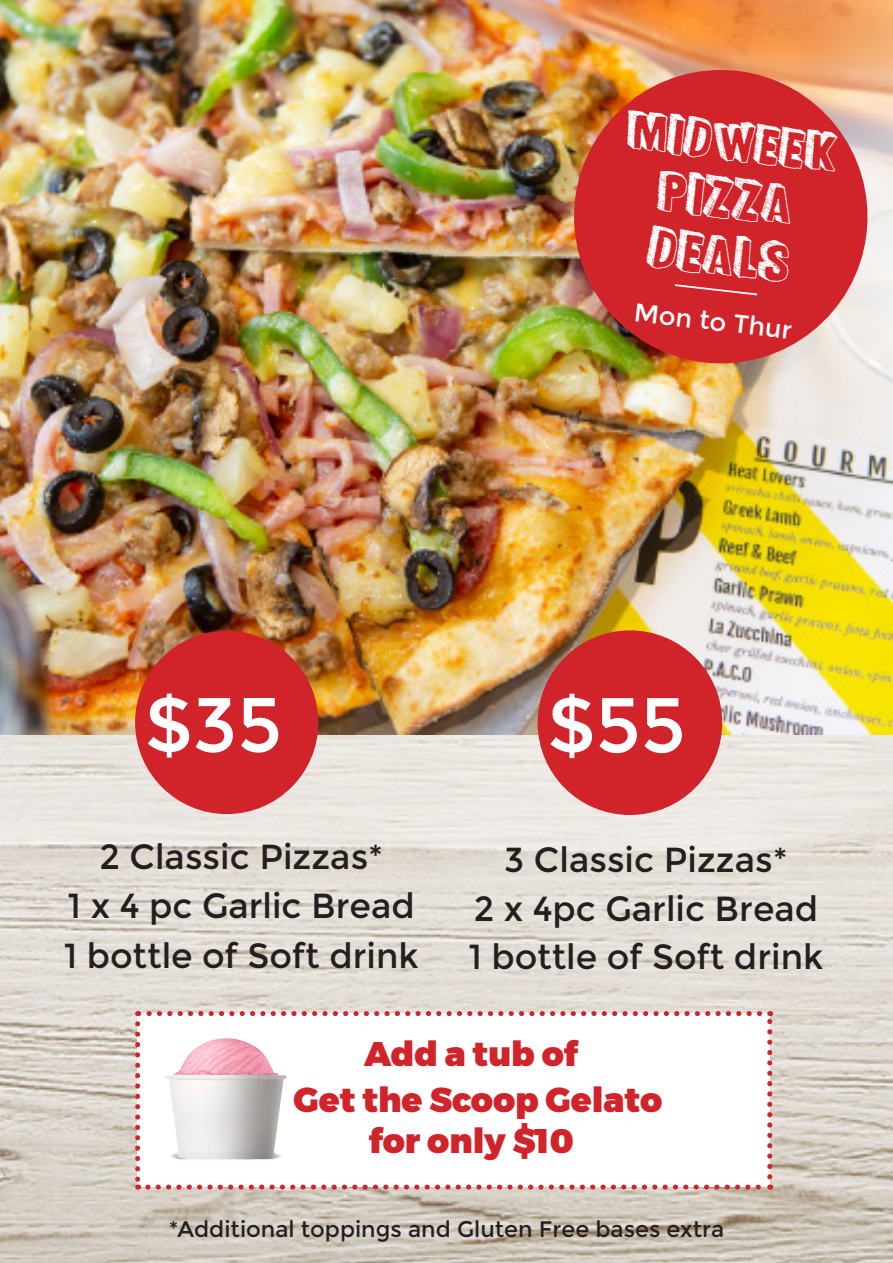
<style>
.page{position:relative;width:893px;height:1263px;background:#fff}
.page>*{position:absolute;margin:0;border:0;box-sizing:border-box;transform-origin:0 0}
.t1{font:77.7px "Montserrat";color:#fff}
.t2{font:77.1px "Montserrat";color:#fff}
.t3{font:40.65px "Fun Sized";color:#fff}
.t4{font:38.85px "Fun Sized";color:#fff}
.t5{font:34.8px "Montserrat";color:#231f20}
.t6{font:900 34.2px "Montserrat";color:#d1232a}
.t7{font:25.65px "Montserrat";color:#fff}
.t8{font:22.5px "Montserrat";color:#231f20}
</style>
<div class="page">
<img style="left:0;top:735px;width:893px;height:528px">
<img style="left:0;top:0;width:893px;height:735px">
<img style="left:566px;top:62px;width:310px;height:310px">
<svg style="left:673px;top:283px;width:86px;height:13px"></svg>
<div style="left:135px;top:631px;width:183px;height:183px;background:#d1232a;border-radius:50%"></div>
<div style="left:538px;top:630px;width:184px;height:185px;background:#d1232a;border-radius:50%"></div>
<div style="left:138px;top:1013px;width:632px;height:174px;background:#fff"></div>
<svg style="left:135px;top:1024px;width:5px;height:165px"></svg>
<svg style="left:148px;top:1184px;width:623px;height:5px"></svg>
<svg style="left:767px;top:1011px;width:5px;height:166px"></svg>
<svg style="left:138px;top:1011px;width:622px;height:5px"></svg>
<img style="left:170px;top:1038px;width:112px;height:121px">
<p class="t4" style="left:629px;top:104px;width:214px;rotate:7deg">MIDWEEK</p>
<p class="t3" style="left:661px;top:164px;width:137px;rotate:7deg">PIZZA</p>
<p class="t3" style="left:651px;top:221px;width:144px;rotate:7deg">DEALS</p>
<p class="t7" style="left:636px;top:297px;width:160px;rotate:7deg">Mon to Thur</p>
<p class="t2" style="left:145px;top:680px;width:139px">$35</p>
<p class="t1" style="left:547px;top:680px;width:140px">$55</p>
<p class="t5" style="left:100px;top:837px;width:285px">2 Classic Pizzas*</p>
<p class="t5" style="left:68px;top:886px;width:348px">1 x 4 pc Garlic Bread</p>
<p class="t5" style="left:64px;top:935px;width:356px">1 bottle of Soft drink</p>
<p class="t5" style="left:504px;top:839px;width:285px">3 Classic Pizzas*</p>
<p class="t5" style="left:474px;top:888px;width:346px">2 x 4pc Garlic Bread</p>
<p class="t5" style="left:469px;top:937px;width:356px">1 bottle of Soft drink</p>
<p class="t6" style="left:364px;top:1026px;width:215px">Add a tub of</p>
<p class="t6" style="left:294px;top:1071px;width:370px">Get the Scoop Gelato</p>
<p class="t6" style="left:368px;top:1112px;width:207px">for only $10</p>
<p class="t8" style="left:169px;top:1216px;width:557px">*Additional toppings and Gluten Free bases extra</p>
</div>
